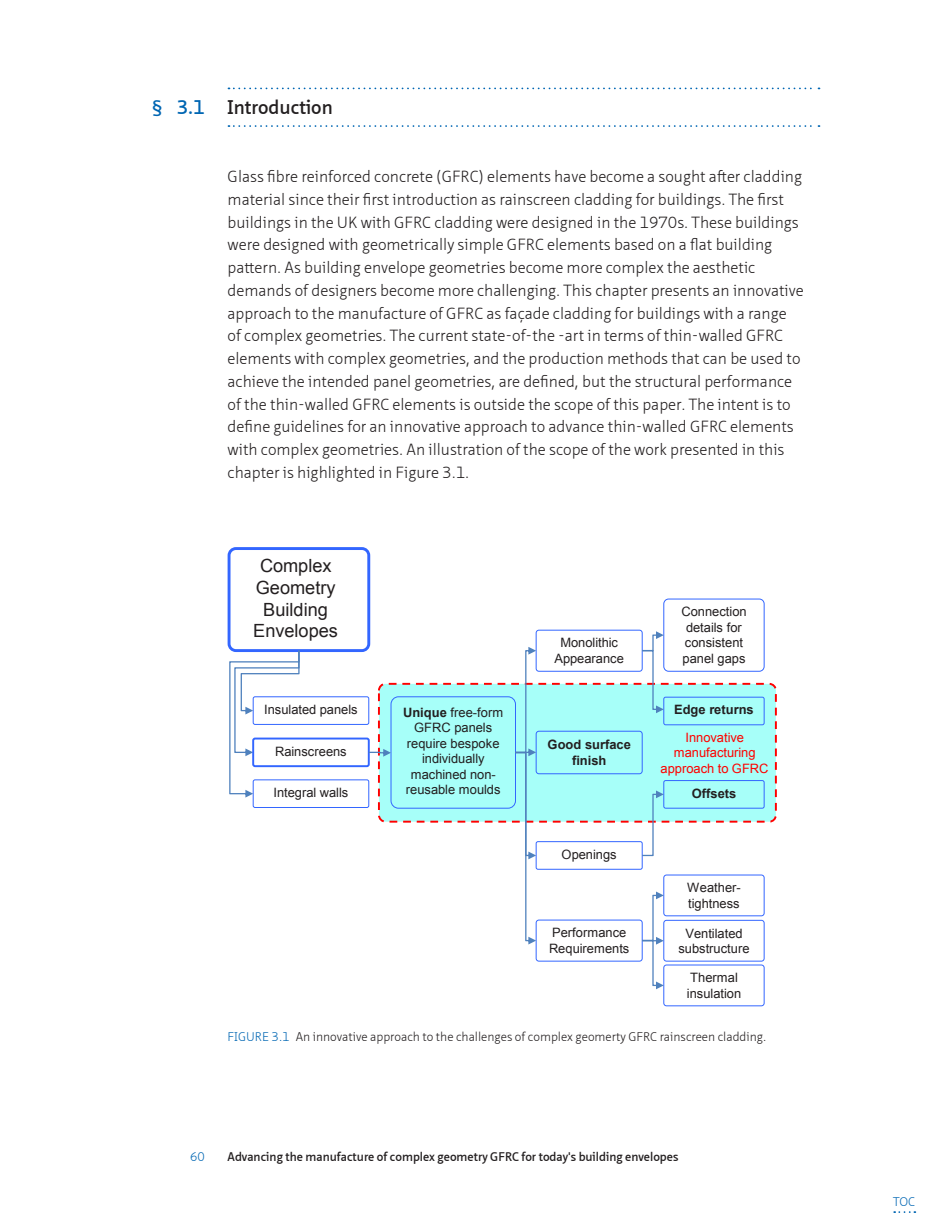
<style>
.page{position:relative;width:938px;height:1221px;background:#fff}
.page>*{position:absolute;margin:0;border:0;box-sizing:border-box;transform-origin:0 0}
.t1{font:600 19.25px "Neue Sans Pro";color:#231f20}
.t2{font:18.2px/21.7px "Arial";color:#231f20;text-align:center}
.BODY_Normal{font:300 15.75px/22.8px "Neue Sans Pro";color:#231f20}
.t3{font:12.95px/15.6px "Arial";color:#231f20}
.t4{font:12.95px/15.6px "Arial";color:#f00;text-align:center}
.t5{font:700 12.95px/15.6px "Arial";color:#231f20;text-align:center}
.t6{font:300 12.25px "Neue Sans Pro";color:#231f20}
.t7{font:600 12.25px "Neue Sans Pro";color:#231f20}
.t8{font:300 12.25px "Neue Sans Pro";color:#0066b3}
.s1{color:#0066b3}
.s2{font-weight:700}
</style>
<div class="page">
<svg style="left:228px;top:88px;width:591px;height:1px"></svg>
<svg style="left:228px;top:125px;width:591px;height:2px"></svg>
<div style="left:378px;top:682px;width:398px;height:140px;background:#a7fff9;border:2px dashed #f00;border-radius:7px"></div>
<div style="left:391px;top:696px;width:125px;height:112px;border:1px solid #36f;border-radius:7px"></div>
<div style="left:536px;top:841px;width:106px;height:28px;border:1px solid #36f;border-radius:2px"></div>
<div style="left:536px;top:919px;width:106px;height:42px;border:1px solid #36f;border-radius:3px"></div>
<div style="left:536px;top:630px;width:106px;height:41px;border:1px solid #36f;border-radius:3px"></div>
<div style="left:663px;top:598px;width:101px;height:73px;border:1px solid #36f;border-radius:5px"></div>
<div style="left:536px;top:730px;width:106px;height:44px;border:1px solid #36f;border-radius:3px"></div>
<div style="left:663px;top:780px;width:101px;height:28px;border:1px solid #36f;border-radius:2px"></div>
<div style="left:663px;top:696px;width:101px;height:29px;border:1px solid #36f;border-radius:2px"></div>
<div style="left:663px;top:874px;width:101px;height:42px;border:1px solid #36f;border-radius:3px"></div>
<div style="left:663px;top:919px;width:101px;height:42px;border:1px solid #36f;border-radius:3px"></div>
<div style="left:663px;top:964px;width:101px;height:42px;border:1px solid #36f;border-radius:3px"></div>
<div style="left:228px;top:547px;width:142px;height:105px;border:3px solid #36f;border-radius:7px"></div>
<svg style="left:515px;top:646px;width:21px;height:298px"></svg>
<svg style="left:642px;top:631px;width:21px;height:82px"></svg>
<svg style="left:642px;top:790px;width:21px;height:66px"></svg>
<svg style="left:642px;top:891px;width:21px;height:98px"></svg>
<div style="left:252px;top:737px;width:118px;height:30px;border:2px solid #36f;border-radius:2px"></div>
<div style="left:253px;top:696px;width:116px;height:28px;border:1px solid #36f;border-radius:2px"></div>
<div style="left:253px;top:779px;width:116px;height:28px;border:1px solid #36f;border-radius:2px"></div>
<svg style="left:229px;top:650px;width:70px;height:147px"></svg>
<svg style="left:369px;top:748px;width:22px;height:8px"></svg>
<svg style="left:894px;top:1211px;width:21px;height:1px"></svg>
<p class="t1" style="left:152px;top:94px;width:183px"><span class="s1">§ 3.1</span> Introduction</p>
<p class="BODY_Normal" style="left:228px;top:165px;width:577px">Glass fibre reinforced concrete (GFRC) elements have become a sought after cladding material since their first introduction as rainscreen cladding for buildings. The first buildings in the UK with GFRC cladding were designed in the 1970s. These buildings were designed with geometrically simple GFRC elements based on a flat building pattern. As building envelope geometries become more complex the aesthetic demands of designers become more challenging. This chapter presents an innovative approach to the manufacture of GFRC as façade cladding for buildings with a range of complex geometries. The current state-of-the -art in terms of thin-walled GFRC elements with complex geometries, and the production methods that can be used to achieve the intended panel geometries, are defined, but the structural performance of the thin-walled GFRC elements is outside the scope of this paper. The intent is to define guidelines for an innovative approach to advance thin-walled GFRC elements with complex geometries. An illustration of the scope of the work presented in this chapter is highlighted in Figure 3.1.</p>
<p class="t2" style="left:253px;top:555px;width:86px">Complex<br>Geometry<br>Building<br>Envelopes</p>
<p class="t3" style="left:264px;top:702px;width:95px">Insulated panels</p>
<p class="t3" style="left:275px;top:743px;width:73px">Rainscreens</p>
<p class="t3" style="left:273px;top:785px;width:76px">Integral walls</p>
<p class="t3" style="left:403px;top:704px;width:102px;text-align:center"><span class="s2">Unique</span> free-form<br>GFRC panels require bespoke individually machined non&shy;reusable moulds</p>
<p class="t3" style="left:554px;top:635px;width:71px;text-align:center">Monolithic<br>Appearance</p>
<p class="t5" style="left:547px;top:737px;width:85px">Good surface finish</p>
<p class="t3" style="left:561px;top:846px;width:57px">Openings</p>
<p class="t3" style="left:549px;top:925px;width:82px">Performance<br>Requirements</p>
<p class="t3" style="left:681px;top:604px;width:67px">Connection details for consistent panel gaps</p>
<p class="t5" style="left:674px;top:702px;width:81px">Edge returns</p>
<p class="t4" style="left:660px;top:729px;width:109px">Innovative manufacturing approach to GFRC</p>
<p class="t5" style="left:691px;top:786px;width:46px">Offsets</p>
<p class="t3" style="left:687px;top:880px;width:55px">Weather&shy;tightness</p>
<p class="t3" style="left:678px;top:925px;width:73px;text-align:center">Ventilated substructure</p>
<p class="t3" style="left:687px;top:970px;width:56px">Thermal insulation</p>
<p class="t8" style="left:228px;top:1028px;width:15px">Figure</p>
<p class="t6" style="left:272px;top:1028px;width:496px"><span class="s1">3.1</span> An innovative approach to the challenges of complex geomerty GFRC rainscreen cladding.</p>
<p class="t8" style="left:190px;top:1148px;width:16px">60</p>
<p class="t7" style="left:227px;top:1148px;width:452px">Advancing the manufacture of complex geometry GFRC for today's building envelopes</p>
<p class="t8" style="left:893px;top:1193px;width:23px">TOC</p>
</div>
